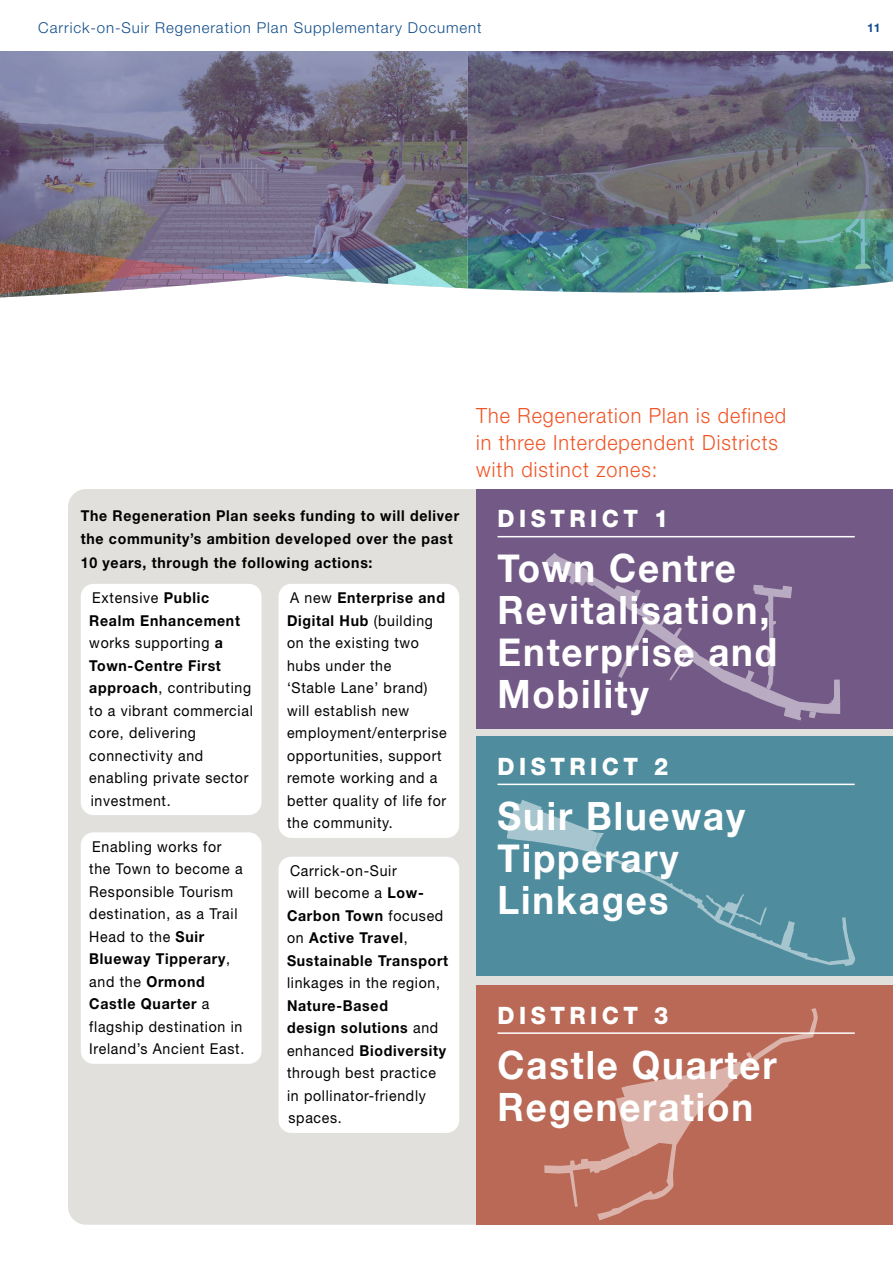
<style>
.page{position:relative;width:893px;height:1263px;background:#fff}
.page>*{position:absolute;margin:0;border:0;box-sizing:border-box;transform-origin:0 0}
.t1{font:700 39px/42px "Helvetica Neue";letter-spacing:.05em;color:#fff;scale:.94 1}
.t2{font:800 24px "Helvetica Neue LT Std";letter-spacing:.2em;color:#fff;scale:.94 1}
.t3{font:300 21px/27px "Helvetica Neue LT Std";letter-spacing:.05em;color:#f05323;scale:.94 1}
.t4{font:15px/22.5px "Helvetica Neue LT Std";letter-spacing:.05em;color:#000;scale:.94 1}
.t5{font:700 15px/22.5px "Helvetica Neue LT Std";letter-spacing:.05em;color:#000;scale:.94 1}
.t6{font:300 15px "Helvetica Neue LT Std";letter-spacing:.06em;color:#104c89}
.t7{font:700 12px "Helvetica Neue LT Std";color:#104c89}
.s1{font-weight:700}
.s2{font-weight:400}
</style>
<div class="page">
<div style="left:68px;top:489px;width:825px;height:736px;background:#e1e0dc"></div>
<img style="left:0;top:51px;width:893px;height:241px">
<div style="left:476px;top:489px;width:417px;height:239px;background:#725986"></div>
<hr style="left:497px;top:536px;width:358px;height:1px;background:#fff">
<div style="left:476px;top:737px;width:417px;height:239px;background:#4f8d9e"></div>
<hr style="left:497px;top:784px;width:358px;height:1px;background:#fff">
<div style="left:476px;top:985px;width:417px;height:240px;background:#b96956"></div>
<hr style="left:497px;top:1032px;width:358px;height:2px;background:#fff">
<div style="left:81px;top:584px;width:180px;height:231px;background:#fff;border-radius:13px"></div>
<div style="left:81px;top:832px;width:180px;height:232px;background:#fff;border-radius:13px"></div>
<div style="left:279px;top:584px;width:180px;height:254px;background:#fff;border-radius:13px"></div>
<div style="left:279px;top:857px;width:180px;height:276px;background:#fff;border-radius:13px"></div>
<svg style="left:507px;top:800px;width:348px;height:166px"></svg>
<svg style="left:544px;top:553px;width:296px;height:167px"></svg>
<svg style="left:544px;top:1158px;width:53px;height:49px"></svg>
<svg style="left:597px;top:1008px;width:221px;height:212px"></svg>
<p class="t6" style="left:38px;top:18px;width:445px">Carrick-on-Suir Regeneration Plan Supplementary Document</p>
<p class="t7" style="left:867px;top:20px;width:15px">11</p>
<h3 class="t3" style="left:476px;top:402px;width:331px">The Regeneration Plan is defined in three Interdependent Districts with distinct zones:</h3>
<p class="t5" style="left:81px;top:504px;width:404px;line-height:23.2px">The Regeneration Plan seeks funding to will deliver the community’s ambition developed over the past<br>10 years, through the following actions:</p>
<h2 class="t2" style="left:497px;top:505px;width:183px">DISTRICT 1</h2>
<h1 class="t1" style="left:497px;top:548px;width:299px">Town Centre<br>Revitalisation,<br>Enterprise and<br>Mobility</h1>
<p class="t4" style="left:89px;top:586px;width:175px">Extensive <span class="s1">Public<br>Realm Enhancement </span>works supporting <span class="s1">a<br>Town-Centre First approach</span>, contributing to a vibrant commercial core, delivering connectivity and enabling private sector investment.</p>
<p class="t4" style="left:89px;top:835px;width:166px">Enabling works for<br>the Town to become a<br>Responsible Tourism destination, as a Trail<br>Head to the <span class="s1">Suir<br>Blueway Tipperary</span>, and the <span class="s1">Ormond<br>Castle Quarter</span> a flagship destination in<br>Ireland’s Ancient East.</p>
<p class="t4" style="left:287px;top:586px;width:172px">A new <span class="s1">Enterprise and<br>Digital Hub</span> (building on the existing two hubs under the<br>‘Stable Lane’ brand) will establish new employment/enterprise opportunities, support remote working and a better quality of life for the community.</p>
<p class="t5" style="left:287px;top:859px;width:173px"><span class="s2">Carrick-on-Suir<br>will become a</span> Low-<br>Carbon Town <span class="s2">focused on</span> Active Travel<span class="s2">,<br></span>Sustainable Transport</p>
<p class="t4" style="left:287px;top:971px;width:164px">linkages in the region,</p>
<p class="t4" style="left:287px;top:994px;width:171px"><span class="s1">Nature-Based<br>design solutions</span> and enhanced <span class="s1">Biodiversity </span>through best practice in pollinator-friendly spaces.</p>
<h2 class="t2" style="left:497px;top:752px;width:183px">DISTRICT 2</h2>
<h1 class="t1" style="left:497px;top:796px;width:265px">Suir Blueway<br>Tipperary<br>Linkages</h1>
<h2 class="t2" style="left:497px;top:1001px;width:183px">DISTRICT 3</h2>
<h1 class="t1" style="left:497px;top:1045px;width:298px">Castle Quarter<br>Regeneration</h1>
</div>
